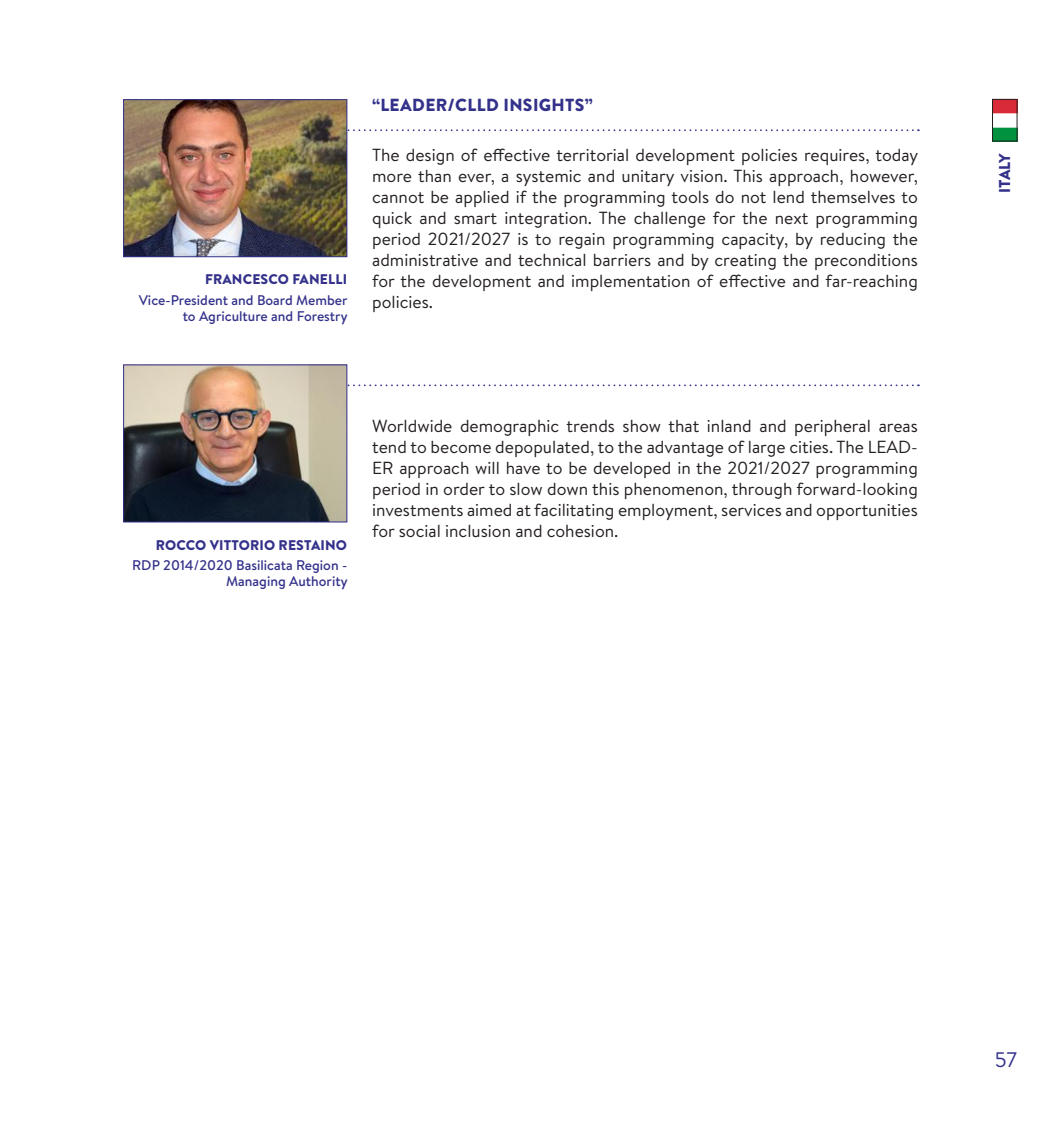
<style>
.page{position:relative;width:1042px;height:1141px;background:#fff}
.page>*{position:absolute;margin:0;border:0;box-sizing:border-box;transform-origin:0 0}
.t1{font:21px "Brandon Text";color:#33318a}
.t2{font:17.5px/21px "Brandon Text";color:#241f1f;text-align:justify}
.t3{font:900 17.5px "Brandon Text";letter-spacing:.02em;color:#33318a}
.t4{font:900 15.75px "Brandon Text";letter-spacing:-.02em;color:#33318a}
.t5{font:500 14px/15.8px "Brandon Text";color:#33318a;text-align:right}
.t6{font:900 14px "Brandon Text";letter-spacing:.01em;color:#33318a}
</style>
<div class="page">
<svg style="left:347px;top:129px;width:572px;height:2px"></svg>
<svg style="left:347px;top:384px;width:572px;height:2px"></svg>
<img style="left:994px;top:101px;width:21px;height:38px">
<div style="left:992px;top:99px;width:25px;height:42px;border:1px solid #241f1f"></div>
<img style="left:125px;top:101px;width:220px;height:154px">
<div style="left:123px;top:99px;width:224px;height:158px;border:1px solid #33318a"></div>
<img style="left:125px;top:366px;width:220px;height:154px">
<div style="left:123px;top:364px;width:224px;height:158px;border:1px solid #33318a"></div>
<p class="t6" style="left:205px;top:269px;width:144px">FRANCESCO FANELLI</p>
<p class="t5" style="left:139px;top:292px;width:210px">Vice-President and Board Member to Agriculture and Forestry</p>
<p class="t3" style="left:372px;top:93px;width:222px">“LEADER/CLLD INSIGHTS”</p>
<p class="t2" style="left:372px;top:144px;width:548px">The design of effective territorial development policies requires, today more than ever, a systemic and unitary vision. This approach, however, cannot be applied if the programming tools do not lend themselves to quick and smart integration. The challenge for the next programming period 2021/2027 is to regain programming capacity, by reducing the administrative and technical barriers and by creating the preconditions for the development and implementation of effective and far-reaching policies.</p>
<p class="t6" style="left:156px;top:535px;width:193px">ROCCO VITTORIO RESTAINO</p>
<p class="t5" style="left:132px;top:557px;width:217px">RDP 2014/2020 Basilicata Region -<br>Managing Authority</p>
<p class="t2" style="left:372px;top:415px;width:547px">Worldwide demographic trends show that inland and peripheral areas tend to become depopulated, to the advantage of large cities. The LEAD-ER approach will have to be developed in the 2021/2027 programming period in order to slow down this phenomenon, through forward-looking investments aimed at facilitating employment, services and opportunities for social inclusion and cohesion.</p>
<p class="t4" style="left:993px;top:193px;width:42px;rotate:-90deg">ITALY</p>
<p class="t1" style="left:995px;top:1045px;width:24px">57</p>
</div>
